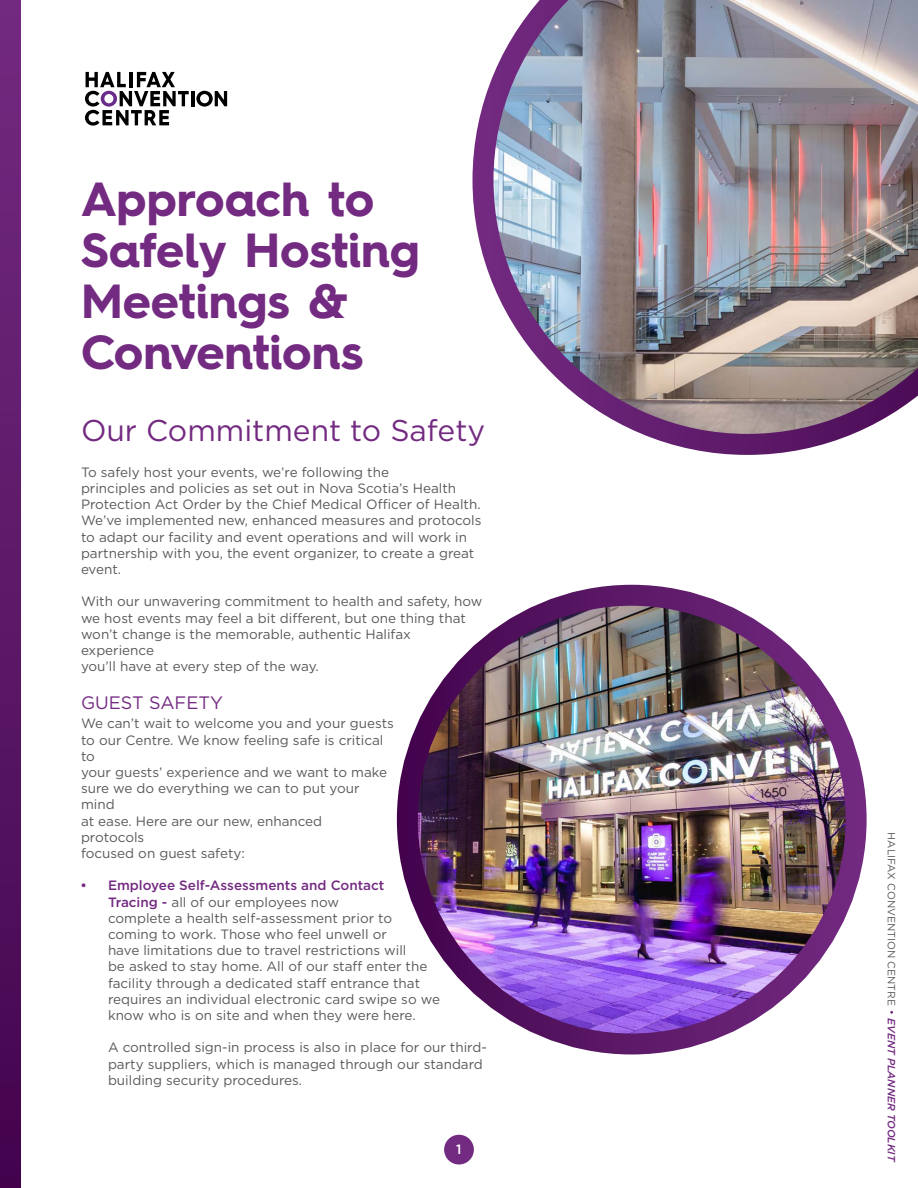
<style>
.page{position:relative;width:918px;height:1188px;background:#fff}
.page>*{position:absolute;margin:0;border:0;box-sizing:border-box;transform-origin:0 0}
.t1{font:700 48px/51px "Hurme Geometric Sans 4";color:#732a81}
.t2{font:30px "Gotham";color:#732a81}
.t3{font:18px "Gotham";color:#732a81}
.t4{font:13.5px/16.2px "Gotham";color:#58595b}
.t5{font:500 13.5px "Gotham";color:#fff}
.t6{font:10.5px "Gotham";color:#58595b}
.s1{font-family:"Myriad Pro";font-size:18px;color:#732a81}
.s2{font-weight:500;color:#732a81}
.s3{font-weight:500;font-style:italic;color:#732a81}
</style>
<div class="page">
<div style="left:444px;top:1135px;width:30px;height:30px;background:#732a81;border-radius:50%"></div>
<div style="left:0;top:0;width:21px;height:1188px;background:linear-gradient(to bottom,#732b81,#44054e)"></div>
<img style="left:472px;top:0;width:446px;height:455px">
<img style="left:407px;top:595px;width:449px;height:449px;border-radius:224px">
<div style="left:397px;top:585px;width:470px;height:469px;border:21px solid #fff;border-radius:50%"></div>
<hr style="left:191px;top:91px;width:3px;height:15px;background:#000">
<svg style="left:196px;top:91px;width:31px;height:16px"></svg>
<svg style="left:85px;top:72px;width:104px;height:54px"></svg>
<h1 class="t1" style="left:81px;top:173px;width:340px">Approach to<br>Safely Hosting<br>Meetings &amp;<br>Conventions</h1>
<h2 class="t2" style="left:81px;top:411px;width:406px">Our Commitment to Safety</h2>
<p class="t4" style="left:81px;top:464px;width:402px">To safely host your events, we’re following the<br>principles and policies as set out in Nova Scotia’s Health Protection Act Order by the Chief Medical Officer of Health.<br>We’ve implemented new, enhanced measures and protocols to adapt our facility and event operations and will work in partnership with you, the event organizer, to create a great event.</p>
<p class="t4" style="left:81px;top:593px;width:403px">With our unwavering commitment to health and safety, how we host events may feel a bit different, but one thing that won’t change is the memorable, authentic Halifax experience<br>you’ll have at every step of the way.</p>
<h3 class="t3" style="left:81px;top:691px;width:144px">GUEST SAFETY</h3>
<p class="t4" style="left:81px;top:715px;width:314px">We can’t wait to welcome you and your guests to our Centre. We know feeling safe is critical to<br>your guests’ experience and we want to make sure we do everything we can to put your mind<br>at ease. Here are our new, enhanced<br>protocols<br>focused on guest safety:</p>
<p class="t4" style="left:108px;top:877px;width:334px;text-indent:-27px"><span class="s1">•</span> <span class="s2">Employee Self-Assessments and Contact<br>Tracing -</span> all of our employees now<br>complete a health self-assessment prior to coming to work. Those who feel unwell or<br>have limitations due to travel restrictions will<br>be asked to stay home. All of our staff enter the facility through a dedicated staff entrance that requires an individual electronic card swipe so we know who is on site and when they were here.</p>
<p class="t4" style="left:108px;top:1039px;width:380px">A controlled sign-in process is also in place for our third&shy;party suppliers, which is managed through our standard building security procedures.</p>
<p class="t5" style="left:456px;top:1140px;width:7px">1</p>
<p class="t6" style="left:898px;top:832px;width:331px;rotate:90deg">HALIFAX CONVENTION CENTRE <span class="s3">EVENT PLANNER TOOLKIT</span></p>
</div>
